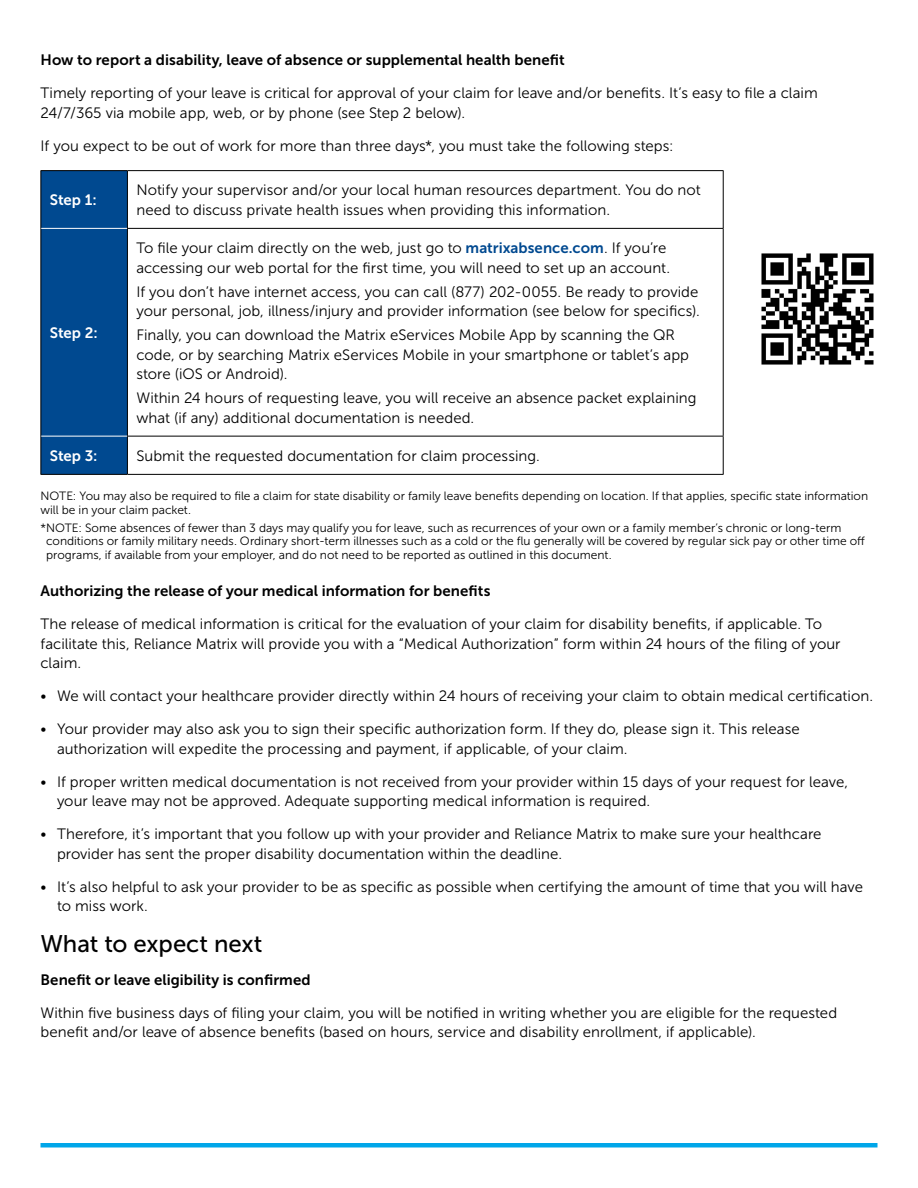
<style>
.page{position:relative;width:918px;height:1188px;background:#fff}
.page>*{position:absolute;margin:0;border:0;box-sizing:border-box;transform-origin:0 0}
.t1{font:24px "Museo Sans 500";letter-spacing:-.005em;color:#000}
.t2{font:15px/19.5px "Museo Sans 300";color:#000}
.t3{font:15px "Museo Sans 700";letter-spacing:.005em;color:#000}
.t4{font:15px "Museo Sans 700";letter-spacing:-.01em;color:#fff}
.t5{font:12px/13.5px "Museo Sans 300";color:#000}
.s1{font-family:"Museo Sans 700";color:#004990}
</style>
<div class="page">
<div style="left:40px;top:1143px;width:838px;height:5px;background:#00a6e9"></div>
<div style="left:41px;top:171px;width:86px;height:303px;background:#004990"></div>
<hr style="left:40px;top:170px;width:87px;height:1px;background:#000">
<hr style="left:40px;top:171px;width:1px;height:57px;background:#000">
<hr style="left:127px;top:170px;width:597px;height:1px;background:#000">
<hr style="left:127px;top:171px;width:1px;height:57px;background:#000">
<hr style="left:723px;top:171px;width:1px;height:57px;background:#000">
<hr style="left:40px;top:228px;width:1px;height:208px;background:#000">
<hr style="left:127px;top:228px;width:597px;height:1px;background:#000">
<hr style="left:127px;top:229px;width:1px;height:207px;background:#000">
<hr style="left:723px;top:229px;width:1px;height:207px;background:#000">
<hr style="left:40px;top:436px;width:1px;height:38px;background:#000">
<hr style="left:127px;top:436px;width:597px;height:1px;background:#000">
<hr style="left:127px;top:436px;width:1px;height:38px;background:#000">
<hr style="left:723px;top:436px;width:1px;height:38px;background:#000">
<hr style="left:40px;top:474px;width:87px;height:1px;background:#000">
<hr style="left:127px;top:474px;width:597px;height:1px;background:#000">
<hr style="left:41px;top:228px;width:86px;height:1px;background:#fff">
<hr style="left:41px;top:436px;width:86px;height:1px;background:#fff">
<img style="left:761px;top:253px;width:113px;height:112px">
<p class="t3" style="left:40px;top:52px;width:526px">How to report a disability, leave of absence or supplemental health benefit</p>
<p class="t2" style="left:40px;top:83px;width:779px">Timely reporting of your leave is critical for approval of your claim for leave and/or benefits. It’s easy to file a claim<br>24/7/365 via mobile app, web, or by phone (see Step 2 below).</p>
<p class="t2" style="left:40px;top:136px;width:635px">If you expect to be out of work for more than three days*, you must take the following steps:</p>
<p class="t4" style="left:50px;top:192px;width:48px">Step 1:</p>
<p class="t2" style="left:136px;top:181px;width:566px">Notify your supervisor and/or your local human resources department. You do not need to discuss private health issues when providing this information.</p>
<p class="t4" style="left:50px;top:324px;width:49px">Step 2:</p>
<p class="t2" style="left:136px;top:238px;width:535px">To file your claim directly on the web, just go to <span class="s1">matrixabsence.com</span>. If you’re accessing our web portal for the first time, you will need to set up an account.</p>
<p class="t2" style="left:136px;top:282px;width:565px">If you don’t have internet access, you can call (877) 202-0055. Be ready to provide your personal, job, illness/injury and provider information (see below for specifics).</p>
<p class="t2" style="left:136px;top:325px;width:554px">Finally, you can download the Matrix eServices Mobile App by scanning the QR code, or by searching Matrix eServices Mobile in your smartphone or tablet’s app store (iOS or Android).</p>
<p class="t2" style="left:136px;top:388px;width:562px">Within 24 hours of requesting leave, you will receive an absence packet explaining what (if any) additional documentation is needed.</p>
<p class="t4" style="left:50px;top:447px;width:49px">Step 3:</p>
<p class="t2" style="left:136px;top:446px;width:405px">Submit the requested documentation for claim processing.</p>
<p class="t5" style="left:40px;top:489px;width:829px">NOTE: You may also be required to file a claim for state disability or family leave benefits depending on location. If that applies, specific state information will be in your claim packet.</p>
<p class="t5" style="left:46px;top:521px;width:820px;text-indent:-6px">*NOTE: Some absences of fewer than 3 days may qualify you for leave, such as recurrences of your own or a family member’s chronic or long-term conditions or family military needs. Ordinary short-term illnesses such as a cold or the flu generally will be covered by regular sick pay or other time off programs, if available from your employer, and do not need to be reported as outlined in this document.</p>
<p class="t3" style="left:40px;top:583px;width:451px">Authorizing the release of your medical information for benefits</p>
<p class="t2" style="left:40px;top:614px;width:802px">The release of medical information is critical for the evaluation of your claim for disability benefits, if applicable. To facilitate this, Reliance Matrix will provide you with a “Medical Authorization” form within 24 hours of the filing of your claim.</p>
<p class="t2" style="left:40px;top:686px;width:834px">• We will contact your healthcare provider directly within 24 hours of receiving your claim to obtain medical certification.</p>
<p class="t2" style="left:57px;top:719px;width:744px;text-indent:-16px">• Your provider may also ask you to sign their specific authorization form. If they do, please sign it. This release authorization will expedite the processing and payment, if applicable, of your claim.</p>
<p class="t2" style="left:57px;top:772px;width:793px;text-indent:-16px">• If proper written medical documentation is not received from your provider within 15 days of your request for leave, your leave may not be approved. Adequate supporting medical information is required.</p>
<p class="t2" style="left:57px;top:824px;width:766px;text-indent:-16px">• Therefore, it’s important that you follow up with your provider and Reliance Matrix to make sure your healthcare provider has sent the proper disability documentation within the deadline.</p>
<p class="t2" style="left:57px;top:877px;width:807px;text-indent:-16px">• It’s also helpful to ask your provider to be as specific as possible when certifying the amount of time that you will have to miss work.</p>
<h1 class="t1" style="left:40px;top:930px;width:224px">What to expect next</h1>
<p class="t3" style="left:40px;top:971px;width:272px">Benefit or leave eligibility is confirmed</p>
<p class="t2" style="left:40px;top:1003px;width:798px">Within five business days of filing your claim, you will be notified in writing whether you are eligible for the requested benefit and/or leave of absence benefits (based on hours, service and disability enrollment, if applicable).</p>
</div>
